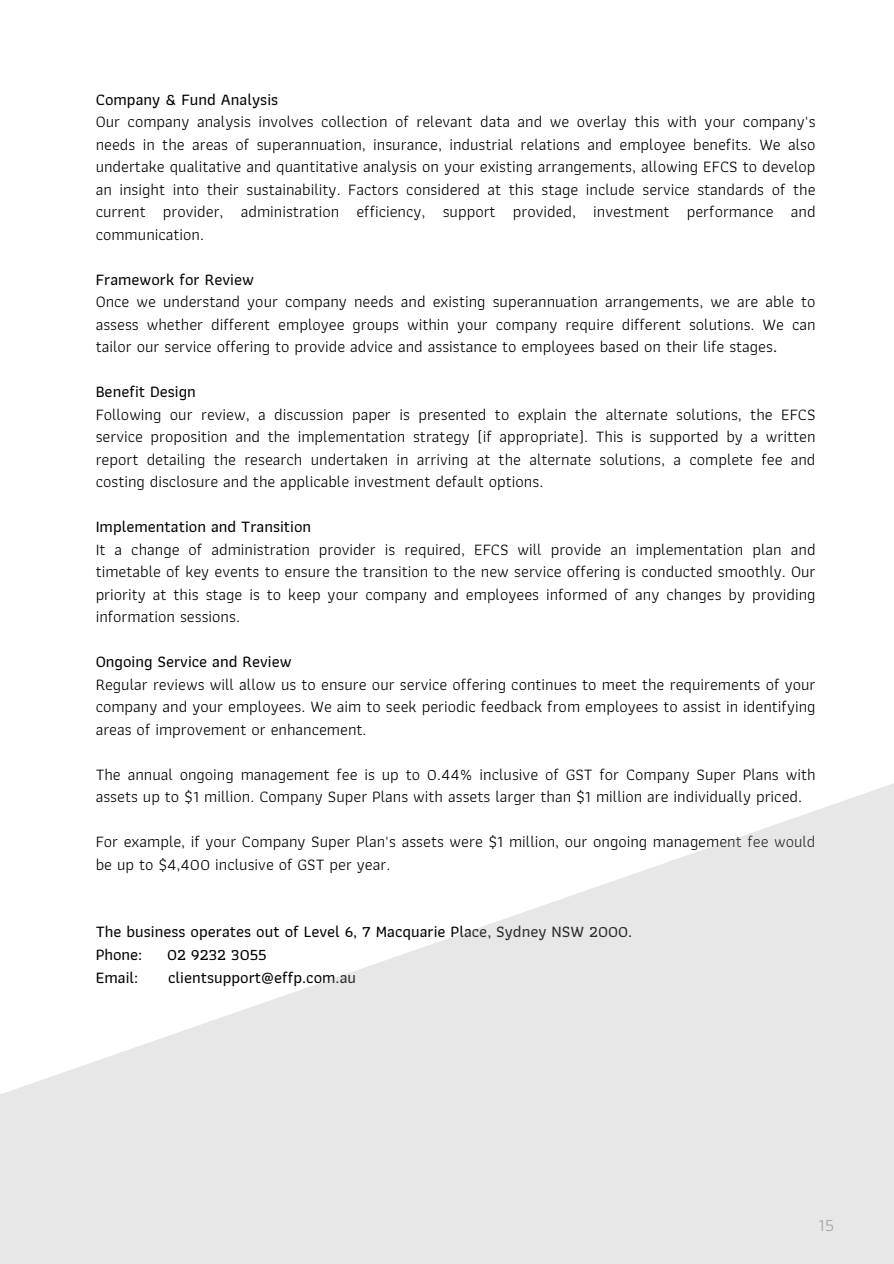
<style>
.page{position:relative;width:894px;height:1264px;background:#fff}
.page>*{position:absolute;margin:0;border:0;box-sizing:border-box;transform-origin:0 0}
.t1{font:18px "Athiti";color:#a6a6a6}
.t2{font:16.5px/22.5px "Athiti";color:#000;text-align:justify}
.t3{font:500 16.5px/22.5px "Athiti";color:#000}
.s1{font-weight:500}
</style>
<div class="page">
<svg style="left:0;top:784px;width:893px;height:479px;fill:#e7e7e7"></svg>
<p class="t3" style="left:96px;top:87px;width:184px">Company &amp; Fund Analysis</p>
<p class="t2" style="left:96px;top:110px;width:721px">Our company analysis involves collection of relevant data and we overlay this with your company's needs in the areas of superannuation, insurance, industrial relations and employee benefits. We also undertake qualitative and quantitative analysis on your existing arrangements, allowing EFCS to develop an insight into their sustainability. Factors considered at this stage include service standards of the current provider, administration efficiency, support provided, investment performance and communication.</p>
<p class="t3" style="left:96px;top:267px;width:160px">Framework for Review</p>
<p class="t2" style="left:96px;top:290px;width:721px">Once we understand your company needs and existing superannuation arrangements, we are able to assess whether different employee groups within your company require different solutions. We can tailor our service offering to provide advice and assistance to employees based on their life stages<span class="s1">.</span></p>
<p class="t3" style="left:96px;top:380px;width:102px">Benefit Design</p>
<p class="t2" style="left:96px;top:402px;width:721px">Following our review, a discussion paper is presented to explain the alternate solutions, the EFCS service proposition and the implementation strategy (if appropriate). This is supported by a written report detailing the research undertaken in arriving at the alternate solutions, a complete fee and costing disclosure and the applicable investment default options.</p>
<p class="t3" style="left:96px;top:515px;width:217px">Implementation and Transition</p>
<p class="t2" style="left:96px;top:537px;width:721px">It a change of administration provider is required, EFCS will provide an implementation plan and timetable of key events to ensure the transition to the new service offering is conducted smoothly. Our priority at this stage is to keep your company and employees informed of any changes by providing information sessions.</p>
<p class="t3" style="left:96px;top:650px;width:197px">Ongoing Service and Review</p>
<p class="t2" style="left:96px;top:672px;width:721px">Regular reviews will allow us to ensure our service offering continues to meet the requirements of your company and your employees. We aim to seek periodic feedback from employees to assist in identifying areas of improvement or enhancement.</p>
<p class="t2" style="left:96px;top:762px;width:721px">The annual ongoing management fee is up to 0.44% inclusive of GST for Company Super Plans with assets up to $1 million. Company Super Plans with assets larger than $1 million are individually priced.</p>
<p class="t2" style="left:96px;top:830px;width:721px">For example, if your Company Super Plan's assets were $1 million, our ongoing management fee would be up to $4,400 inclusive of GST per year.</p>
<h1 class="t3" style="left:96px;top:920px;width:538px">The business operates out of Level 6, 7 Macquarie Place, Sydney NSW 2000.<br>Phone:</h1>
<h1 class="t3" style="left:167px;top:942px;width:101px">02 9232 3055</h1>
<h1 class="t3" style="left:96px;top:965px;width:44px">Email:</h1>
<h1 class="t3" style="left:168px;top:965px;width:189px">clientsupport@effp.com.au</h1>
<p class="t1" style="left:817px;top:1210px;width:18px">15</p>
</div>
